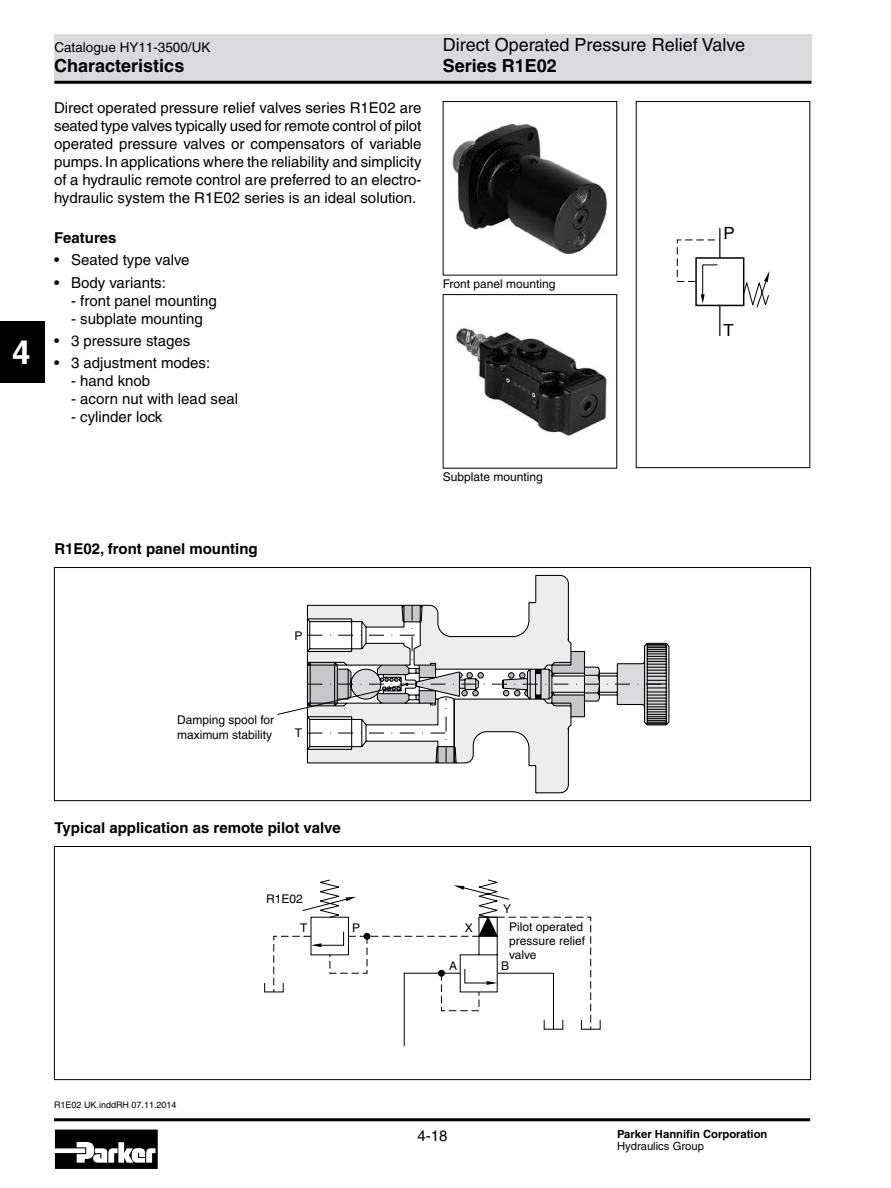
<style>
.page{position:relative;width:891px;height:1188px;background:#fff}
.page>*{position:absolute;margin:0;border:0;box-sizing:border-box;transform-origin:0 0}
.t1{font:700 33px "Helvetica";color:#fff}
.t2{font:18px "Helvetica";color:#000}
.t3{font:700 18px "Helvetica";color:#000}
.t4{font:16.8px "Helvetica";color:#000}
.Helv_10P{font:15px/18px "Helvetica";color:#000;text-align:justify}
.Einrück_ohne{font:15px "Helvetica";color:#000}
.Helv_10P-2{font:700 15px "Helvetica";color:#000}
.t5{font:13.5px "Helvetica";color:#000}
.Helv_10P-3{font:12px/13.8px "Helvetica";color:#000}
.Technische_Daten{font:12px "Helvetica";color:#000}
.t6{font:700 11.25px "Helvetica";color:#000}
.t7{font:11.25px "Helvetica";color:#000}
.t8{font:9px "Helvetica";color:#000}
</style>
<div class="page">
<div style="left:54px;top:34px;width:757px;height:48px;background:#d9dadb"></div>
<div style="left:0;top:321px;width:45px;height:62px;background:#000"></div>
<hr style="left:54px;top:1118px;width:756px;height:3px;background:#000">
<hr style="left:54px;top:81px;width:757px;height:3px;background:#000">
<svg style="left:55px;top:1130px;width:103px;height:39px"></svg>
<svg style="left:277px;top:575px;width:392px;height:218px"></svg>
<div style="left:54px;top:567px;width:757px;height:234px;border:1px solid #000"></div>
<div style="left:264px;top:983px;width:20px;height:9px;border:1px solid #000"></div>
<svg style="left:273px;top:879px;width:328px;height:168px"></svg>
<div style="left:438px;top:970px;width:7px;height:7px;border:1px solid #000;border-radius:50%"></div>
<div style="left:54px;top:846px;width:757px;height:234px;border:1px solid #000"></div>
<img style="left:456px;top:328px;width:151px;height:108px">
<img style="left:452px;top:123px;width:155px;height:132px">
<div style="left:695px;top:257px;width:49px;height:49px;border:2px solid #000"></div>
<svg style="left:743px;top:271px;width:26px;height:37px"></svg>
<hr style="left:719px;top:305px;width:1px;height:31px;background:#000">
<svg style="left:676px;top:228px;width:44px;height:76px"></svg>
<div style="left:636px;top:101px;width:174px;height:367px;border:1px solid #000"></div>
<p class="t1" style="left:12px;top:332px;width:20px">4</p>
<p class="t5" style="left:54px;top:39px;width:158px">Catalogue HY11-3500/UK</p>
<p class="t3" style="left:54px;top:55px;width:132px">Characteristics</p>
<p class="Helv_10P" style="left:54px;top:99px;width:369px">Direct operated pressure relief valves series R1E02 are seated type valves typically used for remote control of pilot operated pressure valves or compensators of variable pumps. In applications where the reliability and simplicity of a hydraulic remote control are preferred to an electro&shy;hydraulic system the R1E02 series is an ideal solution.</p>
<p class="Helv_10P-2" style="left:54px;top:229px;width:64px">Features</p>
<p class="Helv_10P" style="left:54px;top:251px;width:137px">• Seated type valve</p>
<p class="Helv_10P" style="left:54px;top:273px;width:113px">• Body variants:</p>
<p class="Einrück_ohne" style="left:71px;top:292px;width:147px">- front panel mounting</p>
<p class="Einrück_ohne" style="left:71px;top:310px;width:133px">- subplate mounting</p>
<p class="Helv_10P" style="left:54px;top:332px;width:138px">• 3 pressure stages</p>
<p class="Helv_10P" style="left:54px;top:354px;width:158px">• 3 adjustment modes:</p>
<p class="Einrück_ohne" style="left:71px;top:372px;width:81px">- hand knob</p>
<p class="Einrück_ohne" style="left:71px;top:390px;width:168px">- acorn nut with lead seal</p>
<p class="Einrück_ohne" style="left:71px;top:408px;width:93px">- cylinder lock</p>
<p class="t2" style="left:443px;top:34px;width:304px">Direct Operated Pressure Relief Valve</p>
<p class="t3" style="left:443px;top:55px;width:116px">Series R1E02</p>
<p class="Helv_10P-3" style="left:443px;top:277px;width:114px">Front panel mounting</p>
<p class="Helv_10P-3" style="left:443px;top:470px;width:102px">Subplate mounting</p>
<p class="t4" style="left:723px;top:224px;width:13px">P</p>
<p class="t4" style="left:723px;top:320px;width:12px">T</p>
<p class="Helv_10P-2" style="left:54px;top:540px;width:205px">R1E02, front panel mounting</p>
<p class="Helv_10P-3" style="left:295px;top:628px;width:10px">P</p>
<p class="Technische_Daten" style="left:177px;top:713px;width:99px">Damping spool for</p>
<p class="Technische_Daten" style="left:177px;top:728px;width:97px">maximum stability</p>
<p class="Helv_10P-3" style="left:295px;top:726px;width:9px">T</p>
<p class="Helv_10P-2" style="left:54px;top:819px;width:288px">Typical application as remote pilot valve</p>
<p class="Helv_10P-3" style="left:266px;top:892px;width:38px">R1E02</p>
<p class="Helv_10P-3" style="left:300px;top:921px;width:9px">T</p>
<p class="Helv_10P-3" style="left:352px;top:921px;width:10px">P</p>
<p class="Helv_10P-3" style="left:465px;top:921px;width:10px">X</p>
<p class="Helv_10P-3" style="left:503px;top:902px;width:10px">Y</p>
<p class="Helv_10P-3" style="left:509px;top:920px;width:78px">Pilot operated pressure relief valve</p>
<p class="Helv_10P-3" style="left:449px;top:959px;width:10px">A</p>
<p class="Helv_10P-3" style="left:501px;top:959px;width:10px">B</p>
<p class="t8" style="left:54px;top:1100px;width:124px">R1E02 UK.inddRH 07.11.2014</p>
<p class="Helv_10P" style="left:417px;top:1126px;width:32px">4-18</p>
<p class="t6" style="left:617px;top:1127px;width:152px">Parker Hannifin Corporation</p>
<p class="t7" style="left:617px;top:1139px;width:88px">Hydraulics Group</p>
</div>
